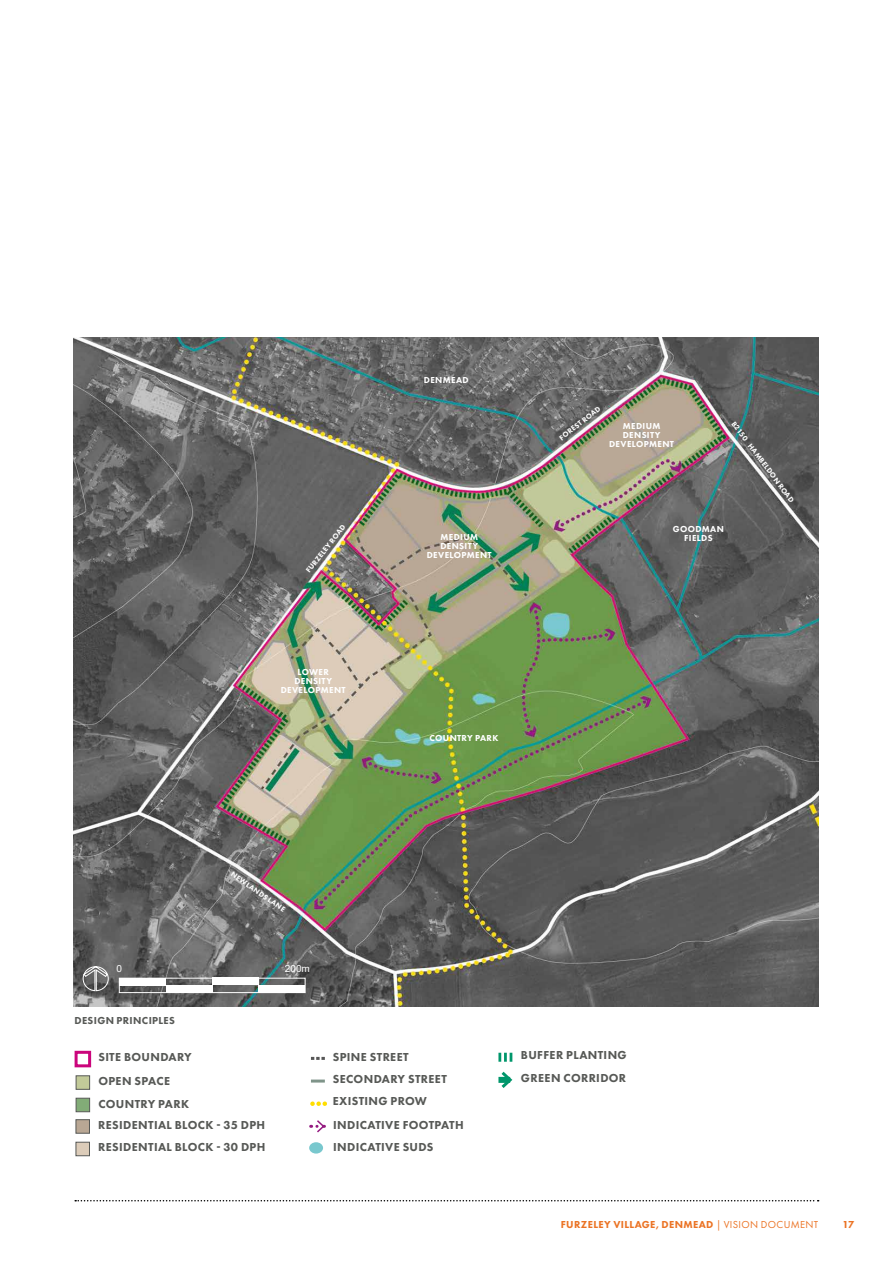
<style>
.page{position:relative;width:893px;height:1263px;background:#fff}
.page>*{position:absolute;margin:0;border:0;box-sizing:border-box;transform-origin:0 0}
.t1{font:800 12px/22.4px "Futura PT";letter-spacing:.03em;color:#575956}
.t2{font:800 10.5px "Futura PT";letter-spacing:.035em;color:#eb7324}
.t3{font:800 10.5px "Futura PT";letter-spacing:.035em;color:#575956}
.t4{font:9.9px "Arial";color:#fff}
.t5{font:800 9px/9px "Futura PT";letter-spacing:.04em;color:#fff;text-align:center}
.t6{font:800 7.5px "Futura PT";color:#fff}
.s1{font-weight:400}
</style>
<div class="page">
<svg style="left:75px;top:1200px;width:744px;height:1px"></svg>
<svg style="left:311px;top:1057px;width:14px;height:3px"></svg>
<img style="left:74px;top:337px;width:745px;height:669px">
<div style="left:75px;top:1051px;width:16px;height:16px;border:3px solid #cb057c"></div>
<div style="left:76px;top:1075px;width:14px;height:14px;background:#c2ca99;border:1px solid #575956"></div>
<div style="left:76px;top:1119px;width:14px;height:14px;background:#b9a794;border:1px solid #575956"></div>
<div style="left:76px;top:1098px;width:14px;height:14px;background:#82ac77;border:1px solid #575956"></div>
<div style="left:76px;top:1142px;width:14px;height:14px;background:#dcccb9;border:1px solid #575956"></div>
<svg style="left:311px;top:1120px;width:15px;height:13px"></svg>
<hr style="left:311px;top:1079px;width:14px;height:3px;background:#7f9489">
<svg style="left:312px;top:1101px;width:13px;height:5px"></svg>
<svg style="left:83px;top:966px;width:26px;height:25px"></svg>
<svg style="left:498px;top:1071px;width:15px;height:17px"></svg>
<svg style="left:498px;top:1053px;width:14px;height:9px"></svg>
<div style="left:309px;top:1142px;width:14px;height:11px;background:#79c8ce;border-radius:50%"></div>
<div style="left:119px;top:978px;width:186px;height:15px;border:1px solid #fff"></div>
<div style="left:119px;top:978px;width:47px;height:7px;background:#fff"></div>
<div style="left:166px;top:985px;width:47px;height:7px;background:#fff"></div>
<div style="left:212px;top:978px;width:46px;height:7px;background:#fff"></div>
<div style="left:258px;top:985px;width:47px;height:7px;background:#fff"></div>
<p class="t6" style="left:304px;top:569px;width:61px;rotate:-52deg">FURZELEY ROAD</p>
<p class="t5" style="left:281px;top:668px;width:66px">LOWER<br>DENSITY<br>DEVELOPMENT</p>
<p class="t5" style="left:424px;top:375px;width:46px">DENMEAD</p>
<p class="t5" style="left:427px;top:532px;width:66px">MEDIUM<br>DENSITY<br>DEVELOPMENT</p>
<p class="t6" style="left:557px;top:435px;width:52px;rotate:-38deg">FOREST ROAD</p>
<p class="t5" style="left:609px;top:421px;width:66px">MEDIUM<br>DENSITY<br>DEVELOPMENT</p>
<p class="t6" style="left:737px;top:419px;width:100px;rotate:53deg">B2150 HAMBELDON ROAD</p>
<p class="t5" style="left:673px;top:524px;width:52px">GOODMAN<br>FIELDS</p>
<p class="t5" style="left:430px;top:734px;width:70px">COUNTRY PARK</p>
<p class="t6" style="left:235px;top:869px;width:66px;rotate:35deg">NEWLANDS LANE</p>
<p class="t4" style="left:117px;top:961px;width:7px">0</p>
<p class="t4" style="left:285px;top:961px;width:27px">200m</p>
<p class="t3" style="left:74px;top:1014px;width:102px">DESIGN PRINCIPLES</p>
<p class="t1" style="left:98px;top:1046px;width:95px">SITE BOUNDARY</p>
<p class="t1" style="left:98px;top:1069px;width:73px">OPEN SPACE</p>
<p class="t1" style="left:98px;top:1113px;width:168px">RESIDENTIAL BLOCK - 35 DPH</p>
<p class="t1" style="left:98px;top:1093px;width:92px">COUNTRY PARK</p>
<p class="t1" style="left:98px;top:1136px;width:169px">RESIDENTIAL BLOCK - 30 DPH</p>
<p class="t1" style="left:333px;top:1045px;width:116px">SPINE STREET<br>SECONDARY STREET<br>EXISTING PROW</p>
<p class="t1" style="left:333px;top:1113px;width:132px">INDICATIVE FOOTPATH</p>
<p class="t1" style="left:333px;top:1136px;width:102px">INDICATIVE SUDS</p>
<p class="t1" style="left:521px;top:1044px;width:107px">BUFFER PLANTING</p>
<p class="t1" style="left:521px;top:1067px;width:107px">GREEN CORRIDOR</p>
<p class="t2" style="left:561px;top:1218px;width:259px">FURZELEY VILLAGE, DENMEAD <span class="s1">| VISION DOCUMENT</span></p>
<p class="t2" style="left:842px;top:1218px;width:14px">17</p>
</div>
